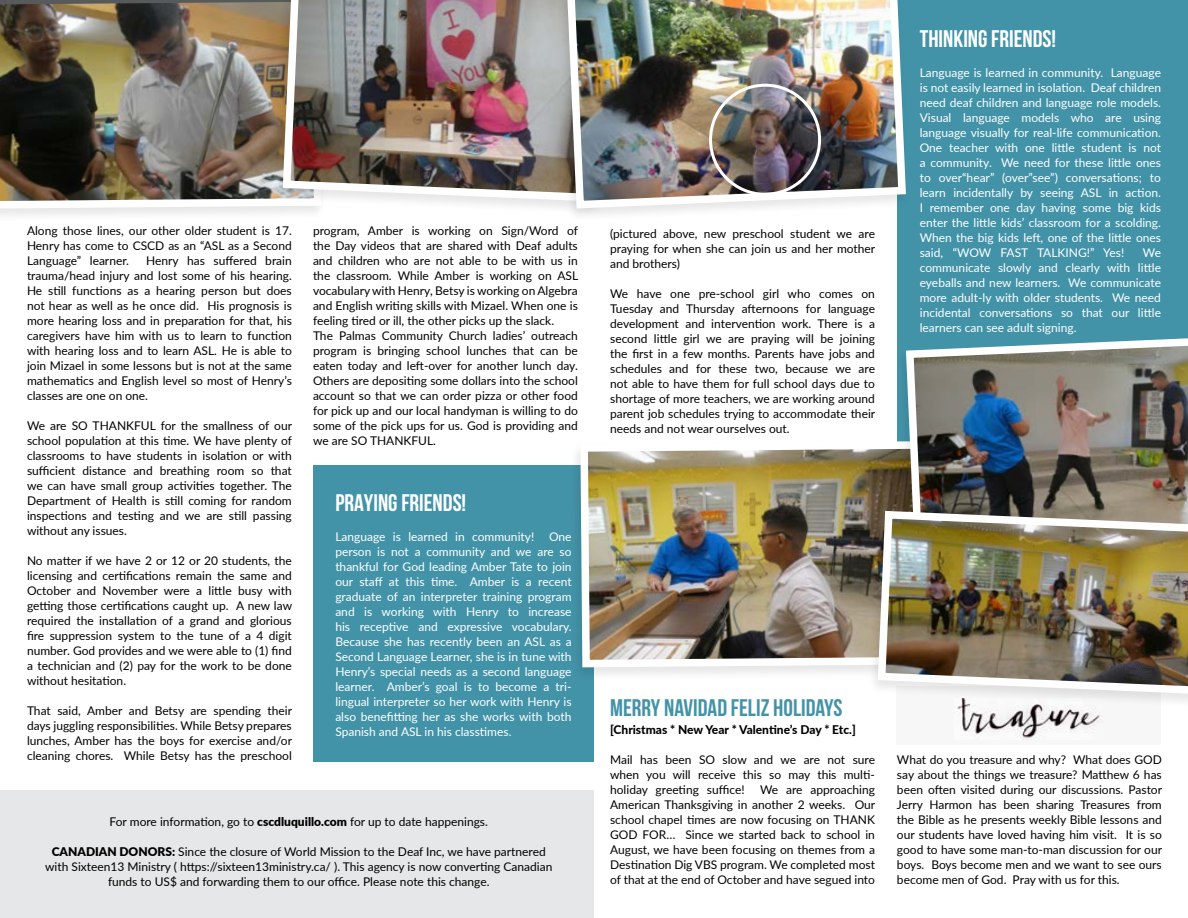
<style>
.page{position:relative;width:1188px;height:918px;background:#fff}
.page>*{position:absolute;margin:0;border:0;box-sizing:border-box;transform-origin:0 0}
.t1{font:700 24px "Bebas Neue";color:#fff}
.t2{font:700 24px "Bebas Neue";color:#4393a8}
.t3{font:12px/15px "Lato";color:#000;text-align:justify}
.t4{font:12px/15px "Lato";color:#fff;text-align:justify}
.t5{font:800 12px "Lato";color:#000}
.s1{font-weight:900}
</style>
<div class="page">
<div style="left:897px;top:0;width:291px;height:465px;background:#4393a8"></div>
<div style="left:896px;top:686px;width:264px;height:58px;background:#f7f7f7"></div>
<img style="left:960px;top:709px;width:140px;height:29px">
<div style="left:313px;top:465px;width:281px;height:296px;background:#4393a8"></div>
<div style="left:569px;top:439px;width:369px;height:243px;background:#000;opacity:.1"></div>
<img style="left:577px;top:439px;width:318px;height:232px">
<div style="left:1px;top:790px;width:593px;height:127px;background:#e6e7e8"></div>
<div style="left:0;top:0;width:327px;height:223px;background:#fbfbfb"></div>
<img style="left:0;top:0;width:272px;height:212px">
<div style="left:272px;top:0;width:342px;height:216px;background:#000;opacity:.1"></div>
<img style="left:279px;top:0;width:277px;height:206px">
<img style="left:902px;top:338px;width:286px;height:169px">
<div style="left:867px;top:510px;width:321px;height:199px;background:#000;opacity:.1"></div>
<img style="left:874px;top:507px;width:314px;height:191px">
<div style="left:556px;top:0;width:356px;height:223px;background:#000;opacity:.1"></div>
<img style="left:563px;top:0;width:347px;height:212px">
<div style="left:709px;top:84px;width:112px;height:112px;border:3px solid #fff;border-radius:50%"></div>
<p class="t3" style="left:27px;top:222px;width:266px">Along those lines, our other older student is 17.<br>Henry has come to CSCD as an “ASL as a Second Language” learner.</p>
<p class="t3" style="left:27px;top:252px;width:266px;text-indent:119px">Henry has suffered brain trauma/head injury and lost some of his hearing.<br>He still functions as a hearing person but does not hear as well as he once did. His prognosis is more hearing loss and in preparation for that, his caregivers have him with us to learn to function with hearing loss and to learn ASL. He is able to join Mizael in some lessons but is not at the same mathematics and English level so most of Henry’s classes are one on one.</p>
<p class="t3" style="left:27px;top:417px;width:267px">We are SO THANKFUL for the smallness of our school population at this time. We have plenty of classrooms to have students in isolation or with sufficient distance and breathing room so that we can have small group activities together. The Department of Health is still coming for random inspections and testing and we are still passing without any issues.</p>
<p class="t3" style="left:27px;top:552px;width:267px">No matter if we have 2 or 12 or 20 students, the licensing and certifications remain the same and October and November were a little busy with getting those certifications caught up. A new law required the installation of a grand and glorious fire suppression system to the tune of a 4 digit number. God provides and we were able to (1) find a technician and (2) pay for the work to be done without hesitation.</p>
<p class="t3" style="left:27px;top:702px;width:267px">That said, Amber and Betsy are spending their days juggling responsibilities. While Betsy prepares lunches, Amber has the boys for exercise and/or cleaning chores. While Betsy has the preschool</p>
<p class="t3" style="left:313px;top:222px;width:267px;text-align:left">program, Amber is working on Sign/Word of the Day videos that are shared with Deaf adults and children who are not able to be with us in the classroom. While Amber is working on ASL vocabulary with Henry, Betsy is working on Algebra and English writing skills with Mizael. When one is feeling tired or ill, the other picks up the slack.<br>The Palmas Community Church ladies’ outreach program is bringing school lunches that can be eaten today and left-over for another lunch day.<br>Others are depositing some dollars into the school account so that we can order pizza or other food for pick up and our local handyman is willing to do some of the pick ups for us. God is providing and we are SO THANKFUL.</p>
<h1 class="t1" style="left:335px;top:489px;width:132px">PRAYING FRIENDS!</h1>
<p class="t4" style="left:335px;top:528px;width:238px">Language is learned in community! One person is not a community and we are so thankful for God leading Amber Tate to join our staff at this time. Amber is a recent graduate of an interpreter training program and is working with Henry to increase his receptive and expressive vocabulary.<br>Because she has recently been an ASL as a Second Language Learner, she is in tune with Henry’s special needs as a second language learner. Amber’s goal is to become a tri&shy;lingual interpreter so her work with Henry is also benefitting her as she works with both Spanish and ASL in his classtimes.</p>
<p class="t3" style="left:110px;top:814px;width:380px">For more information, go to <span class="s1">cscdluquillo.com</span> for up to date happenings.</p>
<p class="t3" style="left:45px;top:844px;width:509px;text-align:center"><span class="s1">CANADIAN DONORS:</span> Since the closure of World Mission to the Deaf Inc, we have partnered with Sixteen13 Ministry ( https://sixteen13ministry.ca/ ). This agency is now converting Canadian funds to US$ and forwarding them to our office. Please note this change.</p>
<p class="t3" style="left:610px;top:226px;width:267px">(pictured above, new preschool student we are praying for when she can join us and her mother and brothers)</p>
<p class="t3" style="left:610px;top:286px;width:267px">We have one pre-school girl who comes on Tuesday and Thursday afternoons for language development and intervention work. There is a second little girl we are praying will be joining the first in a few months. Parents have jobs and schedules and for these two, because we are not able to have them for full school days due to shortage of more teachers, we are working around parent job schedules trying to accommodate their needs and not wear ourselves out.</p>
<h1 class="t1" style="left:920px;top:26px;width:138px">THINKING FRIENDS!</h1>
<p class="t4" style="left:920px;top:65px;width:243px">Language is learned in community. Language is not easily learned in isolation. Deaf children need deaf children and language role models.<br>Visual language models who are using language visually for real-life communication.<br>One teacher with one little student is not a community. We need for these little ones to over“hear” (over”see”) conversations; to learn incidentally by seeing ASL in action.<br>I remember one day having some big kids enter the little kids’ classroom for a scolding.<br>When the big kids left, one of the little ones said, “WOW FAST TALKING!” Yes!</p>
<p class="t4" style="left:920px;top:245px;width:243px;text-indent:223px">We communicate slowly and clearly with little eyeballs and new learners. We communicate more adult-ly with older students. We need incidental conversations so that our little learners can see adult signing.</p>
<h1 class="t2" style="left:610px;top:695px;width:234px">MERRY NAVIDAD FELIZ HOLIDAYS</h1>
<p class="t5" style="left:610px;top:721px;width:247px">[Christmas * New Year * Valentine’s Day * Etc.]</p>
<p class="t3" style="left:610px;top:752px;width:266px">Mail has been SO slow and we are not sure when you will receive this so may this multi&shy;holiday greeting suffice!</p>
<p class="t3" style="left:610px;top:782px;width:267px;text-indent:150px">We are approaching American Thanksgiving in another 2 weeks. Our school chapel times are now focusing on THANK GOD FOR… Since we started back to school in August, we have been focusing on themes from a Destination Dig VBS program. We completed most of that at the end of October and have segued into</p>
<p class="t3" style="left:897px;top:752px;width:267px">What do you treasure and why? What does GOD say about the things we treasure? Matthew 6 has been often visited during our discussions. Pastor Jerry Harmon has been sharing Treasures from the Bible as he presents weekly Bible lessons and our students have loved having him visit. It is so good to have some man-to-man discussion for our boys. Boys become men and we want to see ours become men of God. Pray with us for this.</p>
</div>
